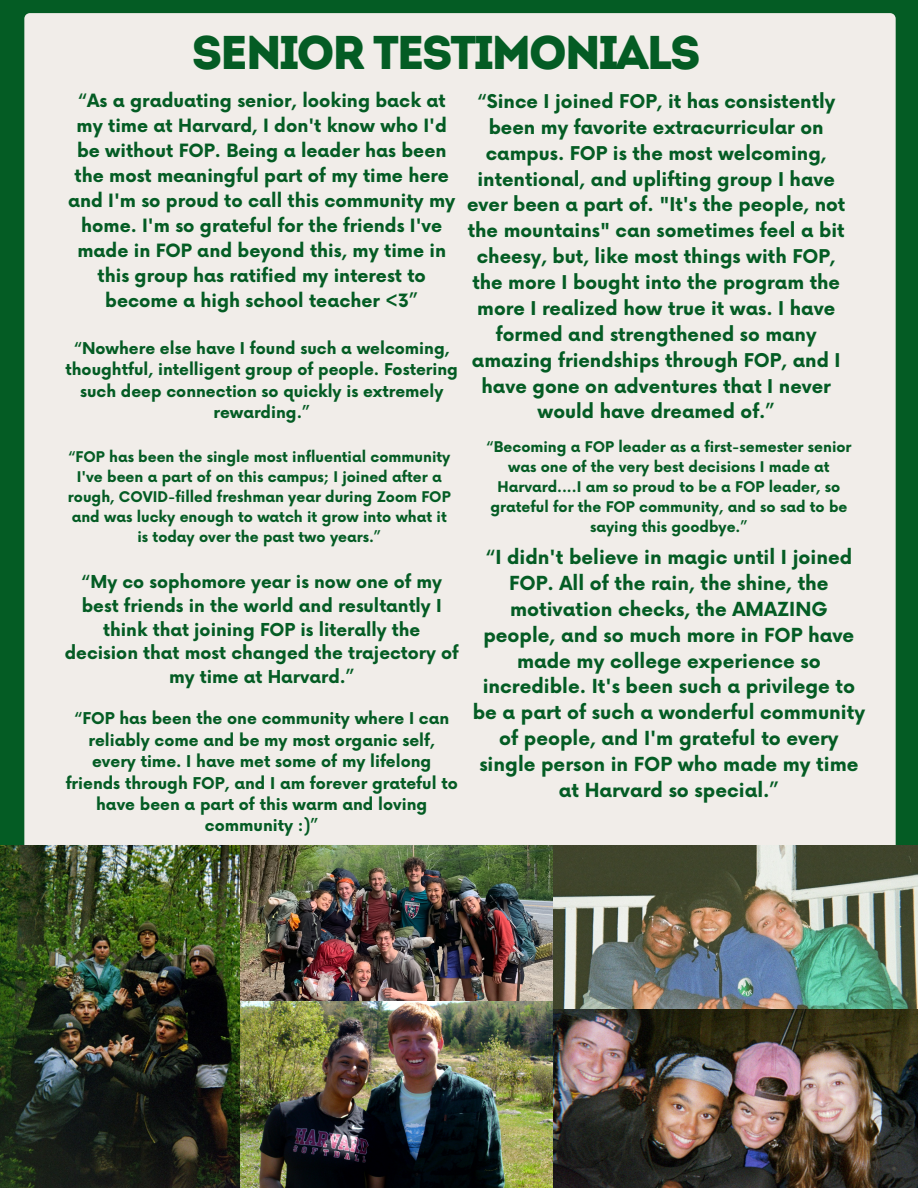
<style>
.page{position:relative;width:918px;height:1188px;background:#045c24}
.page>*{position:absolute;margin:0;border:0;box-sizing:border-box;transform-origin:0 0}
.t1{font:47.25px "Intro";letter-spacing:-.055em;color:#045c24}
.t2{font:700 18.9px/25.8px "Now";color:#045c24;text-align:center}
.t3{font:700 18.6px/25.8px "Now";color:#045c24;text-align:center}
.t4{font:700 17.85px/24.9px "Now";color:#045c24;text-align:center}
.t5{font:700 17.4px/23.7px "Now";color:#045c24;text-align:center}
.t6{font:700 15.9px/21.3px "Now";color:#045c24;text-align:center}
.t7{font:700 14.4px/20.1px "Now";color:#045c24;text-align:center}
</style>
<div class="page">
<div style="left:24px;top:13px;width:872px;height:833px;background:#f1ede9"></div>
<img style="left:553px;top:846px;width:364px;height:163px">
<img style="left:553px;top:1009px;width:365px;height:179px">
<img style="left:0;top:846px;width:240px;height:342px">
<img style="left:240px;top:846px;width:313px;height:156px">
<img style="left:240px;top:1002px;width:313px;height:186px">
<p class="t1" style="left:192px;top:34px;width:511px">SENIOR TESTIMONIALS</p>
<h2 class="t4" style="left:68px;top:89px;width:389px">“As a graduating senior, looking back at my time at Harvard, I don't know who I'd be without FOP. Being a leader has been the most meaningful part of my time here and I'm so proud to call this community my home. I'm so grateful for the friends I've made in FOP and beyond this, my time in this group has ratified my interest to become a high school teacher &lt;3”</h2>
<h2 class="t6" style="left:65px;top:339px;width:394px">“Nowhere else have I found such a welcoming, thoughtful, intelligent group of people. Fostering such deep connection so quickly is extremely rewarding.”</h2>
<p class="t7" style="left:68px;top:448px;width:384px">“FOP has been the single most influential community I've been a part of on this campus; I joined after a rough, COVID-filled freshman year during Zoom FOP and was lucky enough to watch it grow into what it is today over the past two years.”</p>
<p class="t5" style="left:65px;top:571px;width:395px">“My co sophomore year is now one of my best friends in the world and resultantly I think that joining FOP is literally the decision that most changed the trajectory of my time at Harvard.”</p>
<p class="t3" style="left:467px;top:89px;width:380px">“Since I joined FOP, it has consistently been my favorite extracurricular on campus. FOP is the most welcoming, intentional, and uplifting group I have ever been a part of. "It's the people, not the mountains" can sometimes feel a bit cheesy, but, like most things with FOP, the more I bought into the program the more I realized how true it was. I have formed and strengthened so many amazing friendships through FOP, and I have gone on adventures that I never would have dreamed of.”</p>
<p class="t7" style="left:486px;top:438px;width:367px">“Becoming a FOP leader as a first-semester senior was one of the very best decisions I made at Harvard....I am so proud to be a FOP leader, so grateful for the FOP community, and so sad to be saying this goodbye.”</p>
<p class="t2" style="left:473px;top:545px;width:394px">“I didn't believe in magic until I joined FOP. All of the rain, the shine, the motivation checks, the AMAZING people, and so much more in FOP have made my college experience so incredible. It's been such a privilege to be a part of such a wonderful community of people, and I'm grateful to every single person in FOP who made my time at Harvard so special.”</p>
<p class="t6" style="left:66px;top:709px;width:394px">“FOP has been the one community where I can reliably come and be my most organic self, every time. I have met some of my lifelong friends through FOP, and I am forever grateful to have been a part of this warm and loving community :)”</p>
</div>
